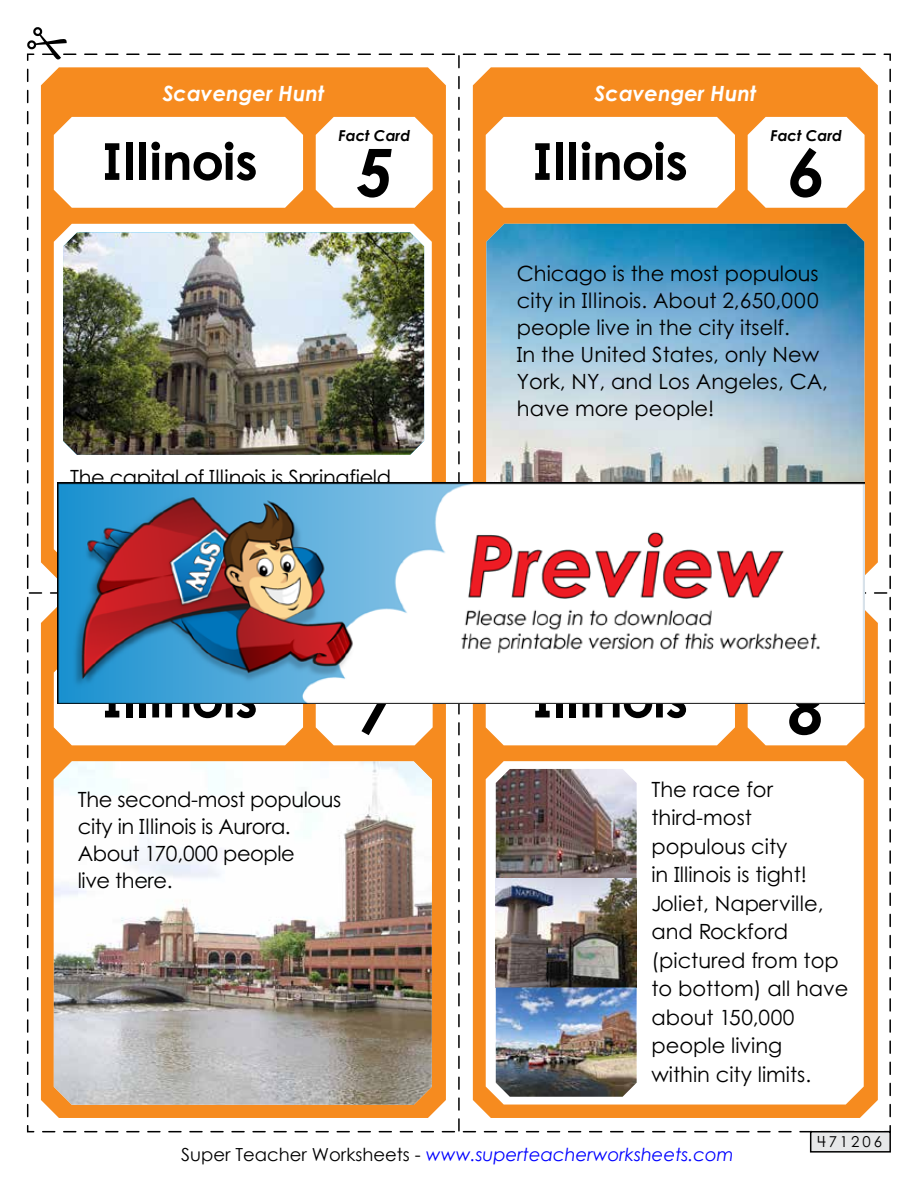
<style>
.page{position:relative;width:918px;height:1188px;background:#fff}
.page>*{position:absolute;margin:0;border:0;box-sizing:border-box;transform-origin:0 0}
.t1{font:italic 700 66px "Century STW4";color:#000}
.t2{font:700 51px "Century STW4";color:#000}
.t3{font:21px/28.5px "Century STW4";color:#000}
.t4{font:21px/27px "Century STW4";letter-spacing:-.02em;color:#000}
.t5{font:italic 700 21px "Century STW4";color:#fff}
.t6{font:italic 18px "Century Gothic 2";color:#00f}
.t7{font:italic 700 15px "Century STW4";color:#000}
.t8{font:15px "Century STW4";letter-spacing:.2em;color:#000}
.s1{font-style:normal;color:#000}
</style>
<div class="page">
<div style="left:811px;top:1132px;width:79px;height:20px;background:#e6e7e8"></div>
<div style="left:810px;top:1131px;width:81px;height:22px;border:2px solid #000"></div>
<img style="left:26px;top:27px;width:865px;height:1105px">
<img style="left:57px;top:483px;width:808px;height:220px">
<p class="t5" style="left:163px;top:77px;width:163px">Scavenger Hunt</p>
<p class="t5" style="left:595px;top:77px;width:163px">Scavenger Hunt</p>
<h2 class="t2" style="left:101px;top:123px;width:158px">Illinois</h2>
<p class="t7" style="left:339px;top:124px;width:73px">Fact Card</p>
<h1 class="t1" style="left:356px;top:122px;width:38px">5</h1>
<h2 class="t2" style="left:532px;top:123px;width:158px">Illinois</h2>
<p class="t7" style="left:771px;top:124px;width:73px">Fact Card</p>
<h1 class="t1" style="left:788px;top:122px;width:38px">6</h1>
<p class="t4" style="left:70px;top:464px;width:328px">The capital of Illinois is Springfield.</p>
<h2 class="t2" style="left:101px;top:660px;width:158px">Illinois</h2>
<h1 class="t1" style="left:356px;top:660px;width:38px">7</h1>
<p class="t4" style="left:78px;top:786px;width:265px">The second-most populous city in Illinois is Aurora.<br>About 170,000 people<br>live there.</p>
<p class="t3" style="left:517px;top:260px;width:313px;line-height:27px">Chicago is the most populous city in Illinois. About 2,650,000 people live in the city itself.<br>In the United States, only New<br>York, NY, and Los Angeles, CA, have more people!</p>
<h2 class="t2" style="left:532px;top:660px;width:158px">Illinois</h2>
<h1 class="t1" style="left:788px;top:660px;width:38px">8</h1>
<p class="t3" style="left:651px;top:774px;width:199px">The race for third-most populous city<br>in Illinois is tight!<br>Joliet, Naperville, and Rockford (pictured from top to bottom) all have about 150,000 people living<br>within city limits.</p>
<p class="t6" style="left:181px;top:1142px;width:554px"><span class="s1">Super Teacher Worksheets -</span> www.superteacherworksheets.com</p>
<p class="t8" style="left:817px;top:1131px;width:66px">471206</p>
</div>
